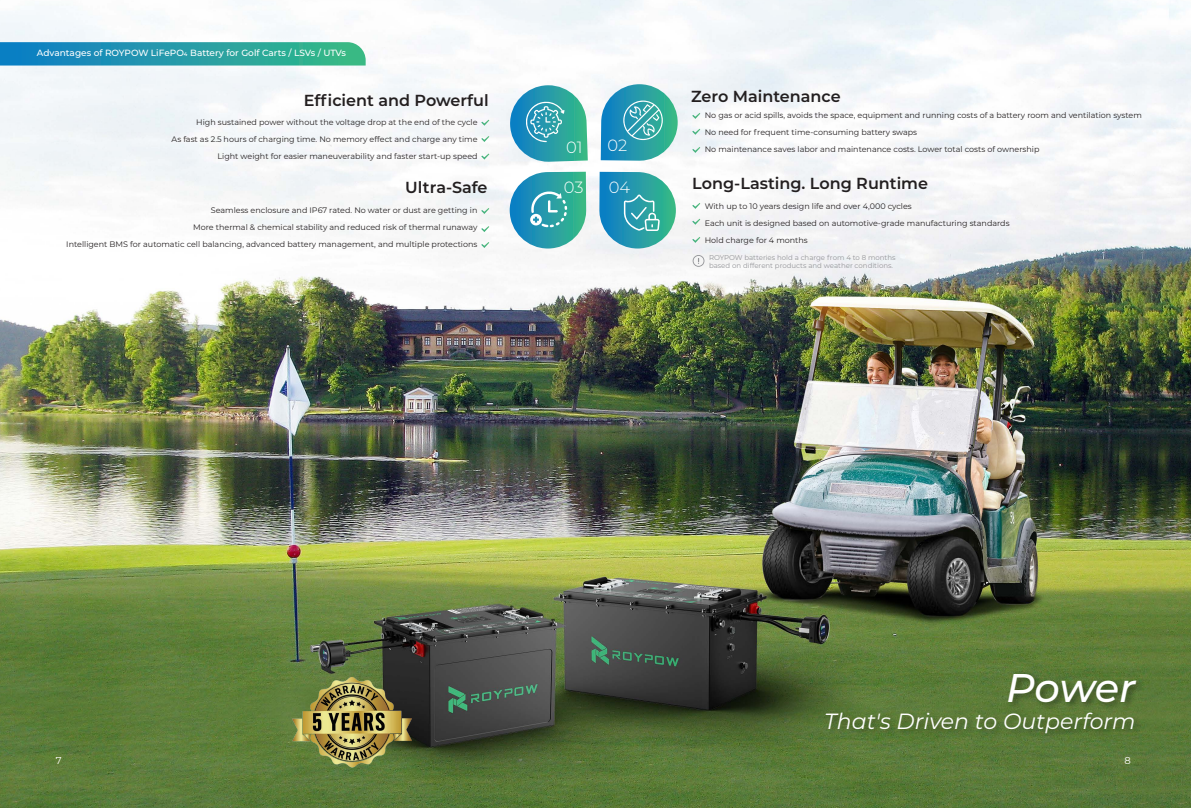
<style>
.page{position:relative;width:1191px;height:808px;background:#fff}
.page>*{position:absolute;margin:0;border:0;box-sizing:border-box;transform-origin:0 0}
.t1{font:italic 500 40px "Montserrat";letter-spacing:-.015em;color:#fff}
.t2{font:italic 22px "Montserrat";color:#fff}
.t3{font:300 16.3px "Montserrat";color:#fff}
.t4{font:600 16px "Montserrat";color:#231f20}
.t5{font:10px "Montserrat";color:#fff}
.t6{font:500 9px "Montserrat";color:#fff}
.t7{font:8px/17px "Montserrat";color:#231f20;text-align:right}
.t8{font:7px/8.4px "Montserrat";color:#939498}
</style>
<div class="page">
<img style="left:0;top:0;width:1191px;height:808px">
<svg style="left:481px;top:154px;width:8px;height:6px"></svg>
<svg style="left:481px;top:136px;width:8px;height:6px"></svg>
<svg style="left:481px;top:120px;width:8px;height:6px"></svg>
<svg style="left:692px;top:113px;width:8px;height:6px"></svg>
<svg style="left:692px;top:129px;width:8px;height:6px"></svg>
<svg style="left:481px;top:208px;width:8px;height:6px"></svg>
<svg style="left:481px;top:226px;width:8px;height:6px"></svg>
<svg style="left:481px;top:242px;width:8px;height:6px"></svg>
<svg style="left:692px;top:147px;width:8px;height:6px"></svg>
<svg style="left:692px;top:203px;width:8px;height:6px"></svg>
<svg style="left:692px;top:219px;width:8px;height:6px"></svg>
<svg style="left:692px;top:237px;width:8px;height:6px"></svg>
<svg style="left:601px;top:84px;width:77px;height:77px;background:#289cab"></svg>
<svg style="left:509px;top:85px;width:77px;height:77px"></svg>
<svg style="left:623px;top:100px;width:40px;height:40px;background:#56b3b8"></svg>
<svg style="left:509px;top:172px;width:77px;height:77px"></svg>
<svg style="left:599px;top:172px;width:77px;height:77px;background:#4fadba"></svg>
<svg style="left:0;top:42px;width:366px;height:24px;background:#2a9ea9"></svg>
<img style="left:657px;top:662px;width:498px;height:127px">
<img style="left:292px;top:678px;width:120px;height:90px">
<svg style="left:692px;top:255px;width:12px;height:12px"></svg>
<p class="t6" style="left:37px;top:47px;width:311px">Advantages of ROYPOW LiFePO4 Battery for Golf Carts / LSVs / UTVs</p>
<h3 class="t4" style="left:304px;top:89px;width:186px">Efficient and Powerful</h3>
<p class="t7" style="left:172px;top:114px;width:307px">High sustained power without the voltage drop at the end of the cycle<br>As fast as 2.5 hours of charging time. No memory effect and charge any time<br>Light weight for easier maneuverability and faster start-up speed</p>
<h3 class="t4" style="left:405px;top:176px;width:84px">Ultra-Safe</h3>
<p class="t7" style="left:66px;top:202px;width:413px">Seamless enclosure and IP67 rated. No water or dust are getting in<br>More thermal &amp; chemical stability and reduced risk of thermal runaway<br>Intelligent BMS for automatic cell balancing, advanced battery management, and multiple protections</p>
<h3 class="t3" style="left:607px;top:134px;width:21px">02</h3>
<h3 class="t3" style="left:566px;top:136px;width:18px">01</h3>
<h3 class="t3" style="left:564px;top:176px;width:21px">03</h3>
<h3 class="t3" style="left:608px;top:176px;width:23px">04</h3>
<h3 class="t4" style="left:691px;top:85px;width:151px">Zero Maintenance</h3>
<p class="t7" style="left:704px;top:106px;width:439px;text-align:left">No gas or acid spills, avoids the space, equipment and running costs of a battery room and ventilation system<br>No need for frequent time-consuming battery swaps<br>No maintenance saves labor and maintenance costs. Lower total costs of ownership</p>
<h3 class="t4" style="left:692px;top:172px;width:237px">Long-Lasting. Long Runtime</h3>
<p class="t7" style="left:704px;top:198px;width:306px;text-align:left">With up to 10 years design life and over 4,000 cycles<br>Each unit is designed based on automotive-grade manufacturing standards<br>Hold charge for 4 months</p>
<p class="t8" style="left:709px;top:253px;width:188px">ROYPOW batteries hold a charge from 4 to 8 months based on different products and weather conditions.</p>
<h1 class="t1" style="left:1006px;top:660px;width:131px">Power</h1>
<h2 class="t2" style="left:824px;top:706px;width:313px">That's Driven to Outperform</h2>
<p class="t5" style="left:56px;top:753px;width:7px">7</p>
<p class="t5" style="left:1124px;top:754px;width:8px">8</p>
</div>
